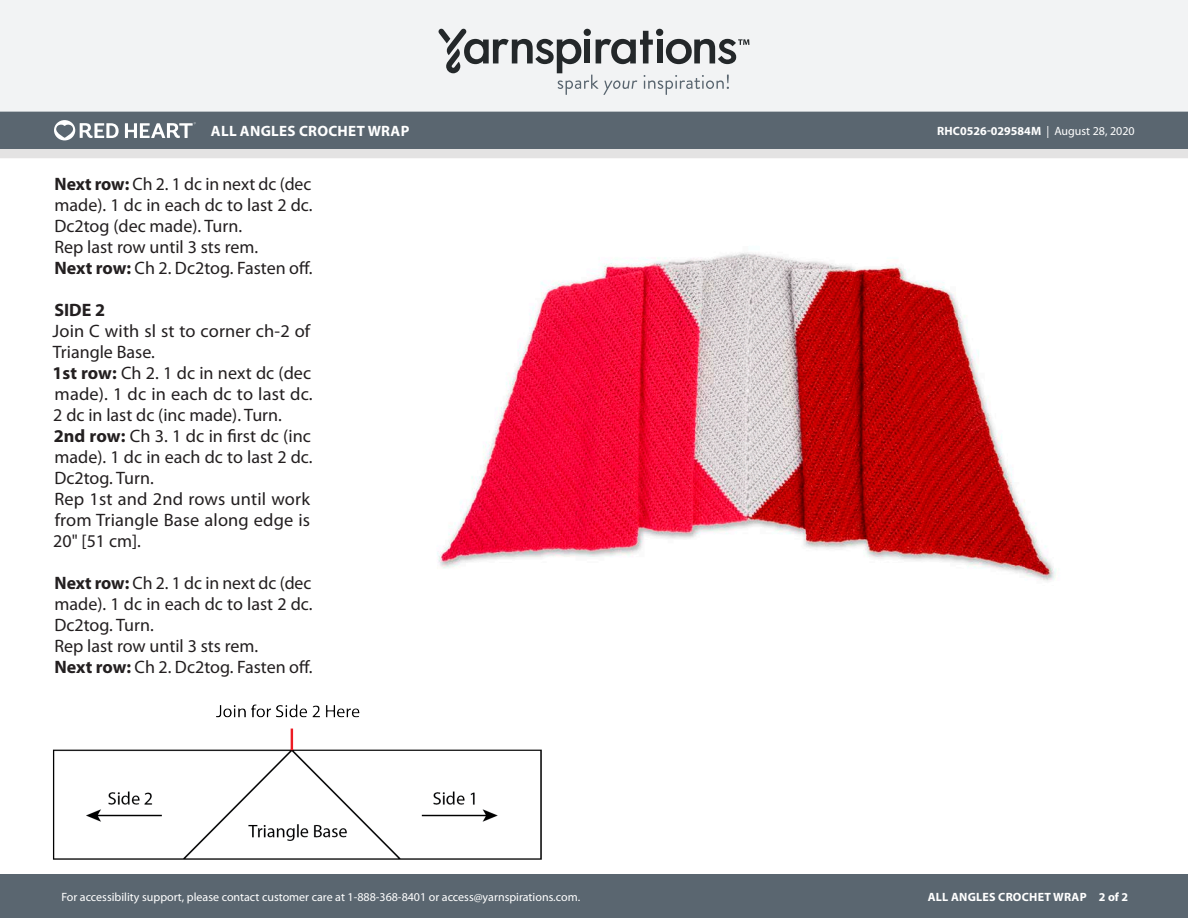
<style>
.page{position:relative;width:1188px;height:918px;background:#fff}
.page>*{position:absolute;margin:0;border:0;box-sizing:border-box;transform-origin:0 0}
.Body_-__With_auto_st{font:18px/21px "Myriad Pro";color:#231f20;text-align:justify}
.SIZES_-_Color_Coded{font:700 18px "Myriad Pro";color:#231f20}
.Header_-_Name___Type{font:700 15px "Myriad Pro";letter-spacing:.02em;color:#fff}
.Footer_-_Sku___Date{font:12px "Myriad Pro";color:#fff}
.Footer_-_Sku___Date-2{font:700 12px "Myriad Pro";color:#fff}
.Footer_-_Sku___Date-3{font:700 12px "Myriad Pro";letter-spacing:.02em;color:#fff}
.s1{font-weight:400}
.s2{font-weight:700}
</style>
<div class="page">
<div style="left:0;top:875px;width:1188px;height:43px;background:#5a6670"></div>
<div style="left:0;top:149px;width:1188px;height:9px;background:#e4e3e3"></div>
<div style="left:0;top:111px;width:1188px;height:38px;background:#5a6670"></div>
<div style="left:0;top:0;width:1188px;height:112px;background:#f2f3f4"></div>
<svg style="left:438px;top:29px;width:311px;height:66px"></svg>
<svg style="left:54px;top:120px;width:65px;height:20px"></svg>
<svg style="left:125px;top:122px;width:71px;height:16px"></svg>
<img style="left:53px;top:704px;width:489px;height:156px">
<img style="left:437px;top:252px;width:619px;height:329px">
<p class="Header_-_Name___Type" style="left:211px;top:121px;width:200px">ALL ANGLES CROCHET WRAP</p>
<p class="Footer_-_Sku___Date-2" style="left:937px;top:123px;width:199px">RHC0526-029584M <span class="s1">| August 28, 2020</span></p>
<p class="Body_-__With_auto_st" style="left:54px;top:174px;width:260px"><span class="s2">Next row:</span> Ch 2. 1 dc in next dc (dec made). 1 dc in each dc to last 2 dc.<br>Dc2tog (dec made). Turn.</p>
<p class="Body_-__With_auto_st" style="left:54px;top:237px;width:205px">Rep last row until 3 sts rem.</p>
<p class="Body_-__With_auto_st" style="left:55px;top:258px;width:260px"><span class="s2">Next row:</span> Ch 2. Dc2tog. Fasten off.</p>
<p class="SIZES_-_Color_Coded" style="left:54px;top:298px;width:52px">SIDE 2</p>
<p class="Body_-__With_auto_st" style="left:53px;top:321px;width:259px">Join C with sl st to corner ch-2 of<br>Triangle Base.</p>
<p class="Body_-__With_auto_st" style="left:53px;top:363px;width:262px"><span class="s2">1st row:</span> Ch 2. 1 dc in next dc (dec made). 1 dc in each dc to last dc.<br>2 dc in last dc (inc made). Turn.</p>
<p class="Body_-__With_auto_st" style="left:54px;top:426px;width:260px"><span class="s2">2nd row:</span> Ch 3. 1 dc in first dc (inc made). 1 dc in each dc to last 2 dc.<br>Dc2tog. Turn.</p>
<p class="Body_-__With_auto_st" style="left:53px;top:489px;width:258px">Rep 1st and 2nd rows until work from Triangle Base along edge is 20" [51 cm].</p>
<p class="Body_-__With_auto_st" style="left:54px;top:573px;width:260px"><span class="s2">Next row:</span> Ch 2. 1 dc in next dc (dec made). 1 dc in each dc to last 2 dc.<br>Dc2tog. Turn.</p>
<p class="Body_-__With_auto_st" style="left:54px;top:636px;width:205px">Rep last row until 3 sts rem.</p>
<p class="Body_-__With_auto_st" style="left:55px;top:657px;width:260px"><span class="s2">Next row:</span> Ch 2. Dc2tog. Fasten off.</p>
<p class="Footer_-_Sku___Date" style="left:61px;top:890px;width:520px">For accessibility support, please contact customer care at 1-888-368-8401 or access@yarnspirations.com.</p>
<p class="Footer_-_Sku___Date-3" style="left:928px;top:889px;width:202px">ALL ANGLES CROCHET WRAP 2 of 2</p>
</div>
